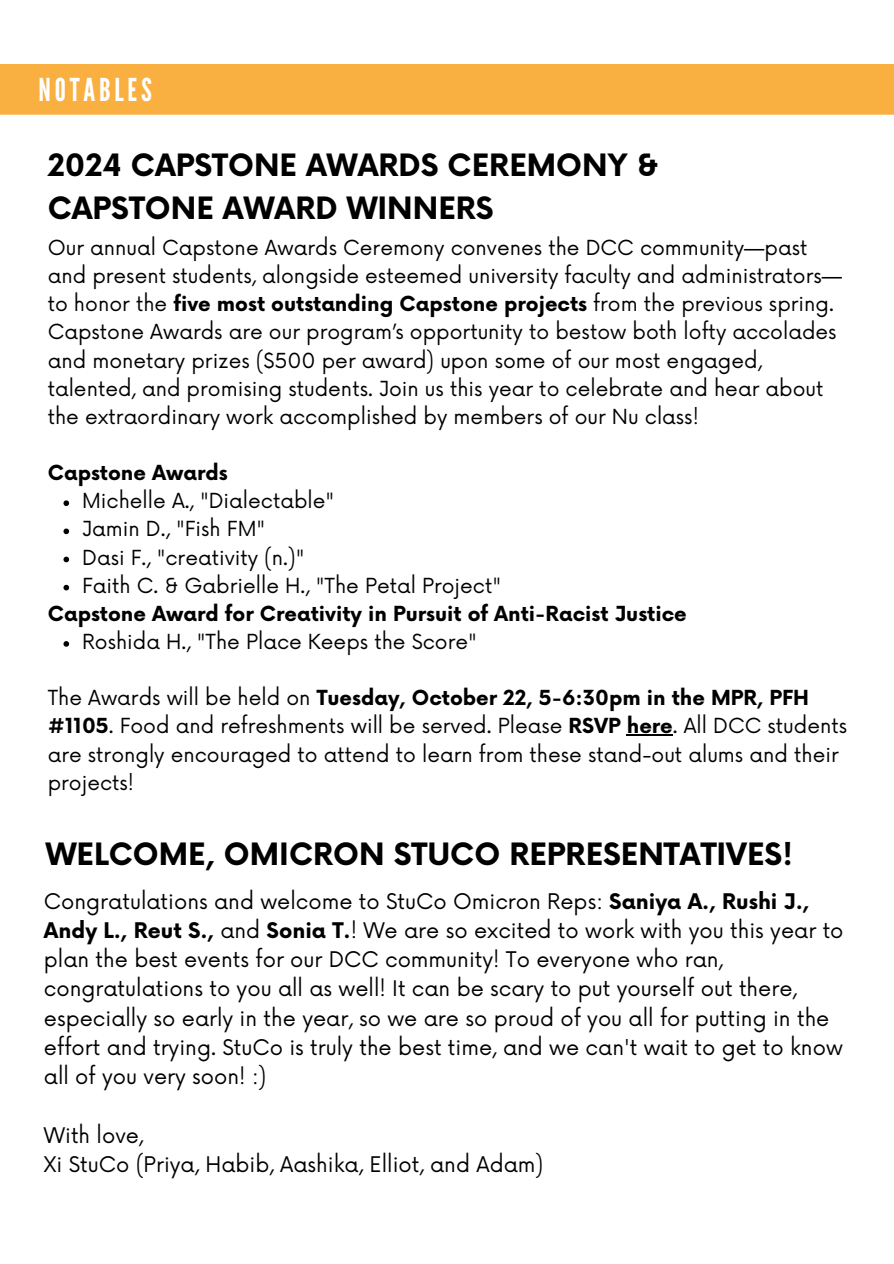
<style>
.page{position:relative;width:894px;height:1264px;background:#fff}
.page>*{position:absolute;margin:0;border:0;box-sizing:border-box;transform-origin:0 0}
.t1{font:31.5px "League Gothic";letter-spacing:.12em;color:#fff}
.t2{font:700 30px/42.8px "Now";color:#000}
.t3{font:21px/29.2px "Now";color:#000}
.t4{font:20.25px/28.2px "Now";color:#000}
.t5{font:700 20.25px "Now";color:#000}
.s1{font-weight:700}
</style>
<div class="page">
<div style="left:0;top:64px;width:893px;height:51px;background:#fab040"></div>
<svg style="left:63px;top:500px;width:6px;height:6px"></svg>
<svg style="left:63px;top:528px;width:6px;height:6px"></svg>
<svg style="left:63px;top:556px;width:6px;height:6px"></svg>
<svg style="left:63px;top:585px;width:6px;height:5px"></svg>
<svg style="left:63px;top:641px;width:6px;height:5px"></svg>
<hr style="left:626px;top:734px;width:46px;height:1px;background:#000">
<p class="t1" style="left:39px;top:71px;width:115px">NOTABLES</p>
<p class="t2" style="left:48px;top:145px;width:612px">2024 CAPSTONE AWARDS CEREMONY &amp;<br>CAPSTONE AWARD WINNERS</p>
<h2 class="t4" style="left:48px;top:235px;width:795px">Our annual Capstone Awards Ceremony convenes the DCC community—past and present students, alongside esteemed university faculty and administrators— to honor the <span class="s1">five most outstanding Capstone projects</span> from the previous spring.<br>Capstone Awards are our program’s opportunity to bestow both lofty accolades and monetary prizes ($500 per award) upon some of our most engaged, talented, and promising students. Join us this year to celebrate and hear about the extraordinary work accomplished by members of our Nu class!</h2>
<h1 class="t5" style="left:48px;top:462px;width:181px">Capstone Awards</h1>
<p class="t4" style="left:82px;top:488px;width:253px">Michelle A., "Dialectable"</p>
<h3 class="t4" style="left:82px;top:516px;width:184px">Jamin D., "Fish FM"</h3>
<p class="t4" style="left:82px;top:544px;width:224px">Dasi F., "creativity (n.)"</p>
<p class="t4" style="left:82px;top:572px;width:420px">Faith C. &amp; Gabrielle H., "The Petal Project"</p>
<p class="t5" style="left:48px;top:602px;width:640px">Capstone Award for Creativity in Pursuit of Anti-Racist Justice</p>
<p class="t4" style="left:82px;top:628px;width:396px">Roshida H., "The Place Keeps the Score"</p>
<h3 class="t4" style="left:48px;top:685px;width:800px">The Awards will be held on <span class="s1">Tuesday, October 22, 5-6:30pm in the MPR, PFH #1105</span>. Food and refreshments will be served. Please <span class="s1">RSVP here</span>. All DCC students are strongly encouraged to attend to learn from these stand-out alums and their projects!</h3>
<p class="t2" style="left:46px;top:835px;width:748px">WELCOME, OMICRON STUCO REPRESENTATIVES!</p>
<h1 class="t3" style="left:44px;top:887px;width:800px">Congratulations and welcome to StuCo Omicron Reps: <span class="s1">Saniya A., Rushi J., Andy L., Reut S.,</span> and <span class="s1">Sonia T.</span>! We are so excited to work with you this year to plan the best events for our DCC community! To everyone who ran, congratulations to you all as well! It can be scary to put yourself out there, especially so early in the year, so we are so proud of you all for putting in the effort and trying. StuCo is truly the best time, and we can't wait to get to know all of you very soon! :)</h1>
<p class="t3" style="left:44px;top:1121px;width:101px">With love,</p>
<p class="t3" style="left:44px;top:1150px;width:501px">Xi StuCo (Priya, Habib, Aashika, Elliot, and Adam)</p>
</div>
